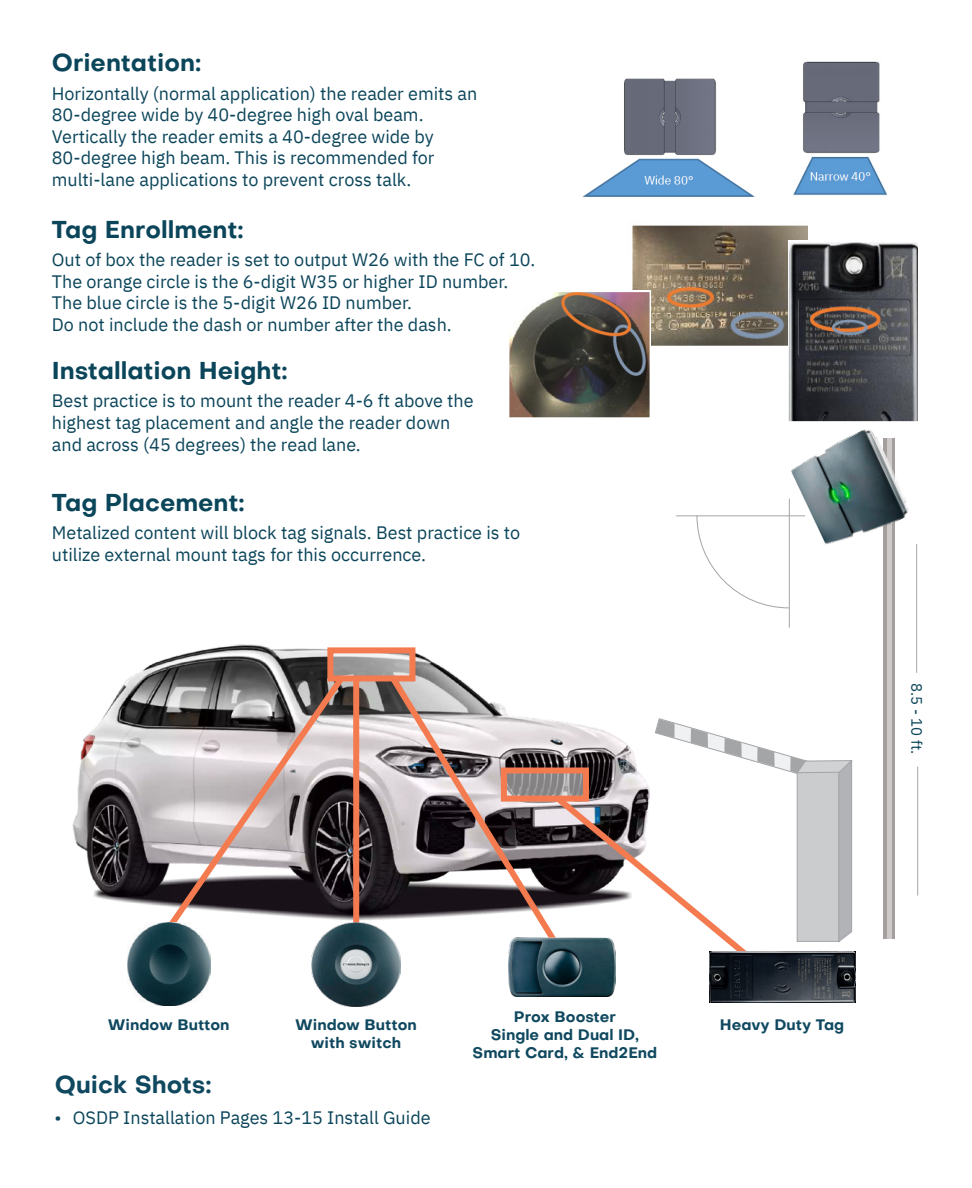
<style>
.page{position:relative;width:972px;height:1188px;background:#fff}
.page>*{position:absolute;margin:0;border:0;box-sizing:border-box;transform-origin:0 0}
.Paragraph_Style_1{font:700 24px "Objectivity";color:#0b455a}
.t1{font:700 24px "Objectivity";color:#0f485f}
.t2{font:18px/21.6px "IBM Plex Sans";color:#0b455a}
.t3{font:18px "IBM Plex Sans";color:#0f485f}
.t4{font:700 15px/18px "Objectivity";color:#0f485f;text-align:center}
.t5{font:15px "IBM Plex Sans";color:#0b455a}
</style>
<div class="page">
<img style="left:73px;top:645px;width:376px;height:277px">
<svg style="left:154px;top:671px;width:195px;height:252px;background:#968e8e"></svg>
<div style="left:353px;top:677px;width:6px;height:274px;background:#f47b50"></div>
<svg style="left:385px;top:671px;width:165px;height:287px"></svg>
<img style="left:709px;top:951px;width:146px;height:52px">
<img style="left:509px;top:937px;width:106px;height:60px">
<img style="left:311px;top:922px;width:89px;height:85px">
<img style="left:127px;top:923px;width:83px;height:83px">
<img style="left:632px;top:225px;width:175px;height:122px">
<img style="left:582px;top:78px;width:173px;height:119px">
<img style="left:793px;top:61px;width:94px;height:135px">
<img style="left:509px;top:291px;width:142px;height:126px">
<img style="left:789px;top:241px;width:129px;height:180px">
<svg style="left:883px;top:553px;width:12px;height:386px;background:#a9a3a1"></svg>
<hr style="left:888px;top:438px;width:4px;height:501px;background:#cdc9c8">
<hr style="left:676px;top:515px;width:129px;height:1px;background:#a4a5a9">
<hr style="left:789px;top:499px;width:1px;height:129px;background:#a4a5a9">
<svg style="left:696px;top:515px;width:94px;height:94px"></svg>
<hr style="left:917px;top:767px;width:1px;height:129px;background:#a4a5a9">
<svg style="left:550px;top:718px;width:303px;height:265px"></svg>
<img style="left:788px;top:429px;width:121px;height:124px">
<hr style="left:916px;top:544px;width:1px;height:129px;background:#a4a5a9">
<svg style="left:334px;top:654px;width:74px;height:20px"></svg>
<div style="left:327px;top:647px;width:88px;height:34px;border:6px solid #f47b50"></div>
<svg style="left:508px;top:775px;width:74px;height:20px"></svg>
<div style="left:501px;top:768px;width:88px;height:34px;border:6px solid #f47b50"></div>
<p class="Paragraph_Style_1" style="left:52px;top:45px;width:151px">Orientation:</p>
<p class="t2" style="left:52px;top:81px;width:427px">Horizontally (normal application) the reader emits an<br>80-degree wide by 40-degree high oval beam.</p>
<p class="t2" style="left:52px;top:124px;width:384px;text-align:justify">Vertically the reader emits a 40-degree wide by 80-degree high beam. This is recommended for multi-lane applications to prevent cross talk.</p>
<p class="Paragraph_Style_1" style="left:52px;top:212px;width:193px">Tag Enrollment:</p>
<p class="t2" style="left:52px;top:248px;width:485px">Out of box the reader is set to output W26 with the FC of 10.<br>The orange circle is the 6-digit W35 or higher ID number.<br>The blue circle is the 5-digit W26 ID number.</p>
<p class="t2" style="left:52px;top:312px;width:402px">Do not include the dash or number after the dash.</p>
<p class="Paragraph_Style_1" style="left:52px;top:353px;width:237px">Installation Height:</p>
<p class="t2" style="left:52px;top:389px;width:423px">Best practice is to mount the reader 4-6 ft above the</p>
<p class="t2" style="left:52px;top:410px;width:400px">highest tag placement and angle the reader down</p>
<p class="t2" style="left:52px;top:432px;width:311px">and across (45 degrees) the read lane.</p>
<p class="Paragraph_Style_1" style="left:52px;top:485px;width:194px">Tag Placement:</p>
<p class="t2" style="left:52px;top:520px;width:470px">Metalized content will block tag signals. Best practice is to utilize external mount tags for this occurrence.</p>
<p class="t5" style="left:928px;top:683px;width:72px;rotate:90deg">8.5 - 10 ft.</p>
<p class="t4" style="left:108px;top:1015px;width:123px">Window Button</p>
<p class="t4" style="left:295px;top:1015px;width:123px">Window Button</p>
<p class="t4" style="left:311px;top:1033px;width:92px">with switch</p>
<p class="t1" style="left:55px;top:1067px;width:158px">Quick Shots:</p>
<p class="t2" style="left:73px;top:1105px;width:359px">OSDP Installation Pages 13-15 Install Guide</p>
<p class="t3" style="left:55px;top:1104px;width:9px">•</p>
<p class="t4" style="left:514px;top:1008px;width:103px">Prox Booster</p>
<p class="t4" style="left:473px;top:1026px;width:186px">Single and Dual ID,<br>Smart Card, &amp; End2End</p>
<p class="t4" style="left:720px;top:1015px;width:126px">Heavy Duty Tag</p>
</div>
